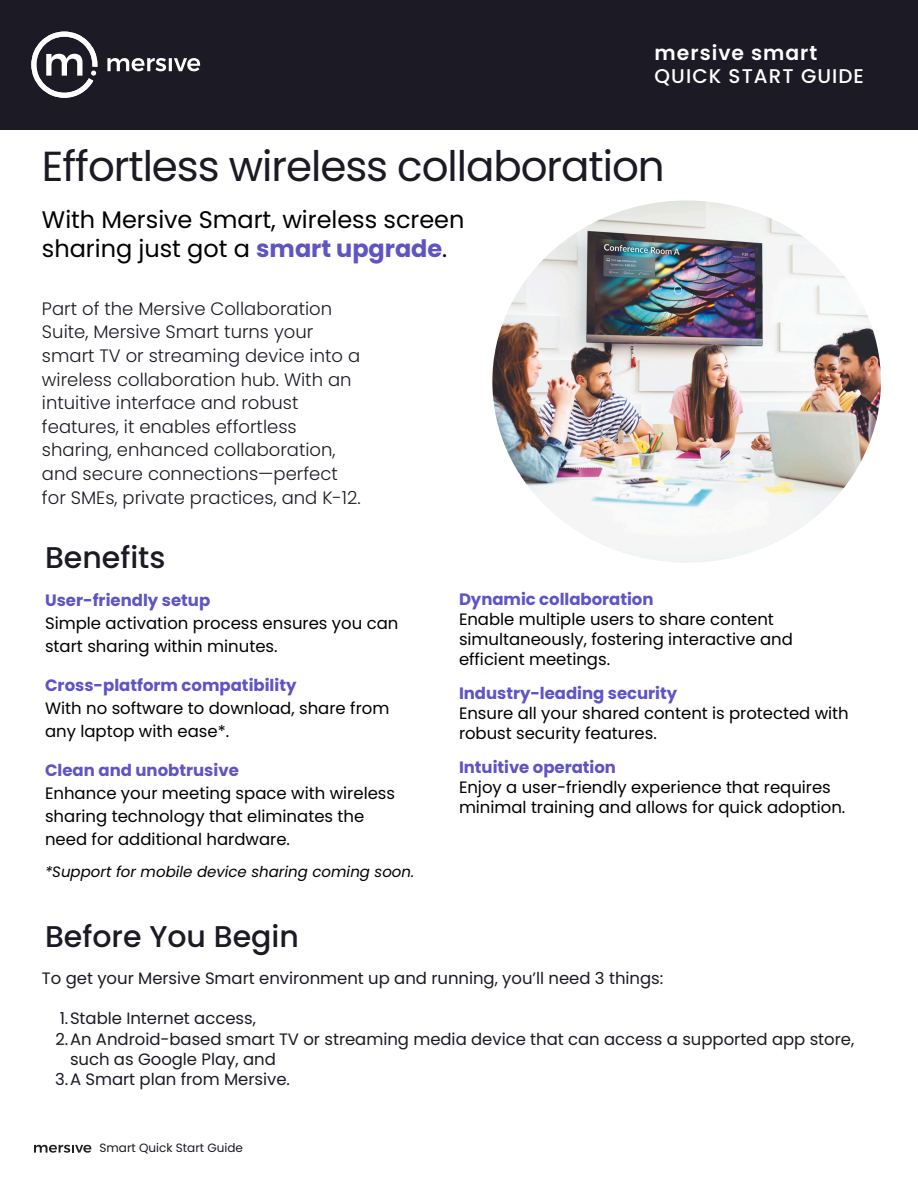
<style>
.page{position:relative;width:918px;height:1188px;background:#fff}
.page>*{position:absolute;margin:0;border:0;box-sizing:border-box;transform-origin:0 0}
.t1{font:42px "Poppins";letter-spacing:-.025em;color:#1b1a25}
.t2{font:500 30px "Poppins";color:#1b1a25}
.t3{font:24px/29.2px "Poppins";color:#000}
.t4{font:600 20.4px "Poppins";letter-spacing:.05em;color:#fff}
.t5{font:500 19.8px "Poppins";letter-spacing:.055em;color:#fff}
.t6{font:300 18px/23.7px "Poppins";color:#1b1a25}
.t7{font:16.5px/23px "Poppins";color:#000}
.t8{font:16.5px/20.2px "Poppins";color:#1b1a25}
.t9{font:italic 15px "Poppins";color:#000}
.t10{font:12px "Poppins";color:#1b1a25}
.s1{font-weight:700;color:#5e54c5}
</style>
<div class="page">
<div style="left:0;top:0;width:918px;height:129px;background:#1b1a25"></div>
<svg style="left:107px;top:58px;width:93px;height:13px"></svg>
<svg style="left:31px;top:31px;width:67px;height:67px"></svg>
<img style="left:492px;top:201px;width:389px;height:362px;border-radius:50%">
<svg style="left:34px;top:1145px;width:57px;height:8px"></svg>
<h5 class="t4" style="left:655px;top:38px;width:164px">mersive smart</h5>
<h4 class="t5" style="left:655px;top:62px;width:211px">QUICK START GUIDE</h4>
<p class="t1" style="left:42px;top:137px;width:624px">Effortless wireless collaboration</p>
<h6 class="t3" style="left:42px;top:205px;width:424px">With Mersive Smart, wireless screen sharing just got a <span class="s1">smart upgrade</span>.</h6>
<h6 class="t6" style="left:42px;top:296px;width:320px">Part of the Mersive Collaboration Suite, Mersive Smart turns your smart TV or streaming device into a wireless collaboration hub. With an intuitive interface and robust features, it enables effortless sharing, enhanced collaboration, and secure connections—perfect for SMEs, private practices, and K-12.</h6>
<p class="t2" style="left:45px;top:537px;width:122px">Benefits</p>
<h2 class="t7" style="left:45px;top:588px;width:355px"><span class="s1">User-friendly setup<br></span>Simple activation process ensures you can start sharing within minutes.</h2>
<p class="t7" style="left:45px;top:673px;width:346px"><span class="s1">Cross-platform compatibility<br></span>With no software to download, share from any laptop with ease*.</p>
<h6 class="t7" style="left:45px;top:758px;width:352px"><span class="s1">Clean and unobtrusive<br></span>Enhance your meeting space with wireless sharing technology that eliminates the need for additional hardware.</h6>
<h6 class="t9" style="left:45px;top:861px;width:371px">*Support for mobile device sharing coming soon.</h6>
<h6 class="t7" style="left:459px;top:589px;width:335px;line-height:20px"><span class="s1">Dynamic collaboration<br></span>Enable multiple users to share content simultaneously, fostering interactive and efficient meetings.</h6>
<h6 class="t7" style="left:459px;top:683px;width:391px;line-height:20px"><span class="s1">Industry-leading security<br></span>Ensure all your shared content is protected with robust security features.</h6>
<h6 class="t7" style="left:459px;top:757px;width:388px;line-height:20px"><span class="s1">Intuitive operation<br></span>Enjoy a user-friendly experience that requires minimal training and allows for quick adoption.</h6>
<h2 class="t2" style="left:45px;top:915px;width:255px">Before You Begin</h2>
<h6 class="t8" style="left:42px;top:968px;width:623px">To get your Mersive Smart environment up and running, you’ll need 3 things:</h6>
<p class="t8" style="left:60px;top:1009px;width:198px">1.Stable Internet access,</p>
<p class="t8" style="left:70px;top:1029px;width:786px;text-indent:-15px">2.An Android-based smart TV or streaming media device that can access a supported app store, such as Google Play, and</p>
<p class="t8" style="left:55px;top:1069px;width:236px">3.A Smart plan from Mersive.</p>
<h3 class="t10" style="left:100px;top:1139px;width:145px">Smart Quick Start Guide</h3>
</div>
